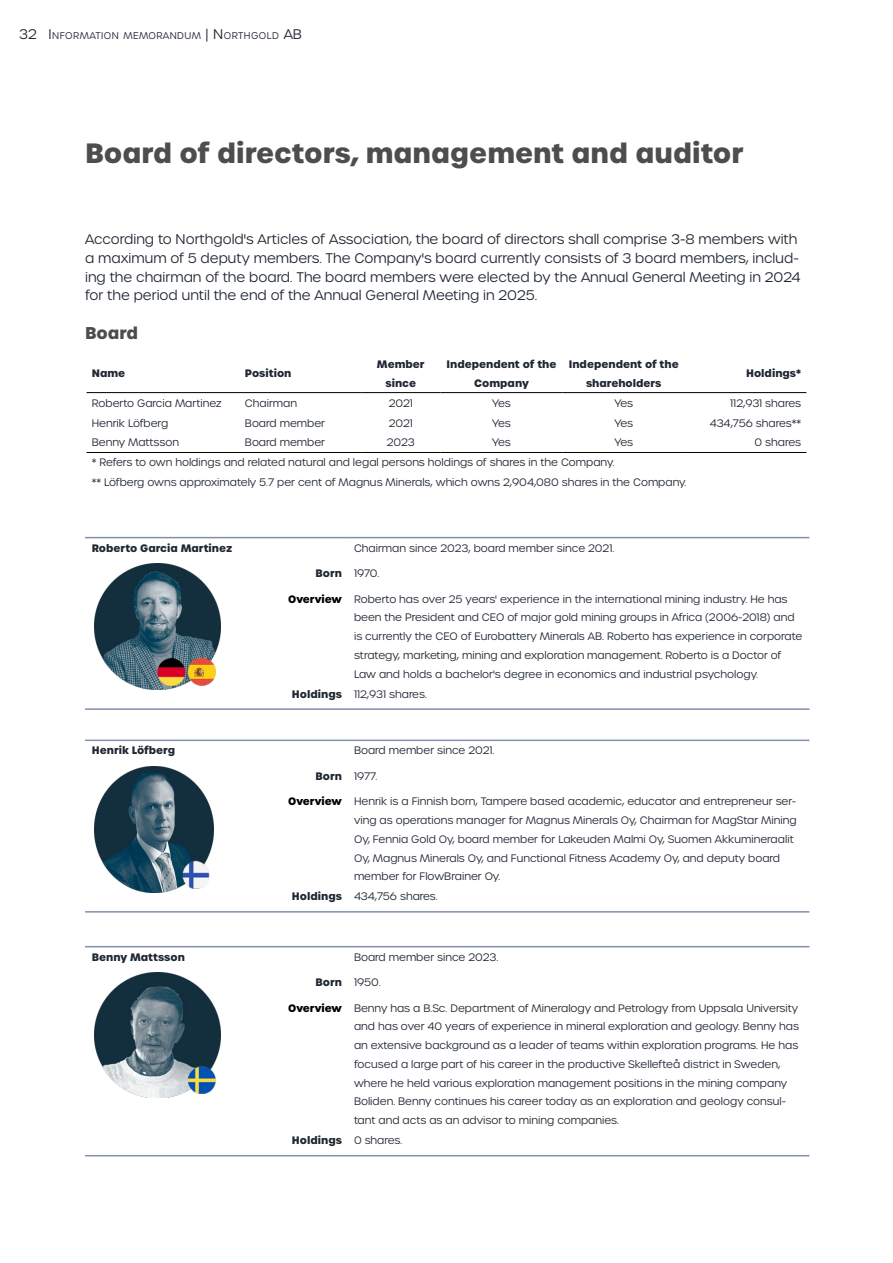
<style>
.page{position:relative;width:893px;height:1263px;background:#fff}
.page>*{position:absolute;margin:0;border:0;box-sizing:border-box;transform-origin:0 0}
.t1{font:700 27px "Urbane";color:#4d4d4c}
.t2{font:700 16.5px "Urbane";color:#4d4d4c}
.t3{font:300 13.5px/18.8px "Urbane";color:#202833}
.t4{font:300 10.5px/18.8px "Urbane";color:#202833}
.t5{font:700 10.5px/18.8px "Urbane";color:#202833;text-align:center}
.t6{font:300 9.45px "Urbane";letter-spacing:.045em;color:#202833}
.s1{font-size:13.5px}
.s2{font-weight:700}
.s3{font-weight:700;color:#000}
.s4{font-weight:300}
</style>
<div class="page">
<hr style="left:87px;top:452px;width:152px;height:1px;background:#000">
<hr style="left:239px;top:452px;width:122px;height:1px;background:#000">
<hr style="left:361px;top:452px;width:79px;height:1px;background:#000">
<hr style="left:440px;top:452px;width:123px;height:1px;background:#000">
<hr style="left:563px;top:452px;width:122px;height:1px;background:#000">
<hr style="left:685px;top:452px;width:121px;height:1px;background:#000">
<hr style="left:361px;top:392px;width:79px;height:1px;background:#000">
<hr style="left:440px;top:392px;width:123px;height:1px;background:#000">
<hr style="left:563px;top:392px;width:122px;height:1px;background:#000">
<hr style="left:685px;top:392px;width:121px;height:1px;background:#000">
<hr style="left:239px;top:392px;width:122px;height:1px;background:#000">
<hr style="left:87px;top:392px;width:152px;height:1px;background:#000">
<hr style="left:85px;top:537px;width:263px;height:1px;background:#8190ae">
<hr style="left:348px;top:537px;width:461px;height:1px;background:#8190ae">
<hr style="left:85px;top:708px;width:263px;height:2px;background:#8190ae">
<hr style="left:348px;top:708px;width:461px;height:2px;background:#8190ae">
<hr style="left:85px;top:911px;width:263px;height:1px;background:#8190ae">
<hr style="left:348px;top:911px;width:461px;height:1px;background:#8190ae">
<hr style="left:85px;top:739px;width:263px;height:2px;background:#8190ae">
<hr style="left:348px;top:739px;width:461px;height:2px;background:#8190ae">
<hr style="left:85px;top:946px;width:263px;height:1px;background:#8190ae">
<hr style="left:348px;top:946px;width:461px;height:1px;background:#8190ae">
<hr style="left:85px;top:1155px;width:263px;height:1px;background:#8190ae">
<hr style="left:348px;top:1155px;width:461px;height:1px;background:#8190ae">
<img style="left:95px;top:564px;width:125px;height:126px">
<img style="left:95px;top:766px;width:118px;height:126px">
<img style="left:95px;top:973px;width:125px;height:125px">
<p class="t6" style="left:19px;top:29px;width:284px"><span class="s1">32 I</span>NFORMATION MEMORANDUM <span class="s1">| N</span> ORTHGOLD <span class="s1">AB</span></p>
<h1 class="t1" style="left:85px;top:134px;width:660px">Board of directors, management and auditor</h1>
<p class="t3" style="left:85px;top:230px;width:717px">According to Northgold's Articles of Association, the board of directors shall comprise 3-8 members with a maximum of 5 deputy members. The Company's board currently consists of 3 board members, includ&shy;ing the chairman of the board. The board members were elected by the Annual General Meeting in 2024 for the period until the end of the Annual General Meeting in 2025.</p>
<h2 class="t2" style="left:85px;top:321px;width:55px">Board</h2>
<p class="t5" style="left:92px;top:364px;width:35px">Name</p>
<p class="t5" style="left:245px;top:364px;width:48px">Position</p>
<p class="t5" style="left:377px;top:355px;width:49px">Member since</p>
<p class="t5" style="left:446px;top:355px;width:112px">Independent of the<br>Company</p>
<p class="t5" style="left:569px;top:355px;width:112px">Independent of the shareholders</p>
<p class="t5" style="left:746px;top:364px;width:57px">Holdings*</p>
<p class="t4" style="left:92px;top:393px;width:132px">Roberto Garcia Martinez</p>
<p class="t4" style="left:245px;top:393px;width:54px">Chairman</p>
<p class="t4" style="left:389px;top:393px;width:26px">2021</p>
<p class="t4" style="left:492px;top:393px;width:20px">Yes</p>
<p class="t4" style="left:614px;top:393px;width:20px">Yes</p>
<p class="t4" style="left:730px;top:393px;width:72px">112,931 shares</p>
<p class="t4" style="left:92px;top:413px;width:78px">Henrik Löfberg</p>
<p class="t4" style="left:245px;top:413px;width:82px">Board member</p>
<p class="t4" style="left:389px;top:413px;width:26px">2021</p>
<p class="t4" style="left:492px;top:413px;width:20px">Yes</p>
<p class="t4" style="left:614px;top:413px;width:20px">Yes</p>
<p class="t4" style="left:710px;top:413px;width:93px">434,756 shares**</p>
<p class="t4" style="left:92px;top:433px;width:89px">Benny Mattsson</p>
<p class="t4" style="left:245px;top:433px;width:82px">Board member</p>
<p class="t4" style="left:387px;top:433px;width:30px">2023</p>
<p class="t4" style="left:492px;top:433px;width:20px">Yes</p>
<p class="t4" style="left:614px;top:433px;width:20px">Yes</p>
<p class="t4" style="left:755px;top:433px;width:48px">0 shares</p>
<p class="t4" style="left:92px;top:453px;width:596px;line-height:20px">* Refers to own holdings and related natural and legal persons holdings of shares in the Company.<br>** Löfberg owns approximately 5.7 per cent of Magnus Minerals, which owns 2,904,080 shares in the Company.</p>
<p class="t5" style="left:92px;top:538px;width:142px">Roberto Garcia Martinez</p>
<p class="t4" style="left:354px;top:538px;width:262px">Chairman since 2023, board member since 2021.</p>
<p class="t4" style="left:315px;top:564px;width:66px"><span class="s2">Born</span> 1970.</p>
<p class="t4" style="left:354px;top:589px;width:450px;text-indent:-66px"><span class="s3">Overview</span> Roberto has over 25 years' experience in the international mining industry. He has been the President and CEO of major gold mining groups in Africa (2006-2018) and is currently the CEO of Eurobattery Minerals AB. Roberto has experience in corporate strategy, marketing, mining and exploration management. Roberto is a Doctor of Law and holds a bachelor's degree in economics and industrial psychology.</p>
<p class="t4" style="left:292px;top:684px;width:136px"><span class="s2">Holdings</span> 112,931 shares.</p>
<p class="t5" style="left:92px;top:741px;width:85px">Henrik Löfberg</p>
<p class="t4" style="left:354px;top:741px;width:142px">Board member since 2021.</p>
<p class="t4" style="left:315px;top:767px;width:63px"><span class="s2">Born</span> 1977.</p>
<p class="t4" style="left:354px;top:792px;width:444px;text-indent:-66px"><span class="s3">Overview</span> Henrik is a Finnish born, Tampere based academic, educator and entrepreneur ser&shy;ving as operations manager for Magnus Minerals Oy, Chairman for MagStar Mining Oy, Fennia Gold Oy, board member for Lakeuden Malmi Oy, Suomen Akkumineraalit Oy, Magnus Minerals Oy, and Functional Fitness Academy Oy, and deputy board member for FlowBrainer Oy.</p>
<p class="t4" style="left:292px;top:887px;width:147px"><span class="s2">Holdings</span> 434,756 shares.</p>
<p class="t5" style="left:92px;top:947px;width:95px">Benny Mattsson</p>
<p class="t4" style="left:354px;top:947px;width:146px">Board member since 2023.</p>
<p class="t4" style="left:315px;top:973px;width:67px"><span class="s2">Born</span> 1950.</p>
<p class="t4" style="left:354px;top:998px;width:447px;text-indent:-66px"><span class="s3">Overview</span> Benny has a B.Sc. Department of Mineralogy and Petrology from Uppsala University and has over 40 years of experience in mineral exploration and geology. Benny has an extensive background as a leader of teams within exploration programs. He has focused a large part of his career in the productive Skellefteå district in Sweden, where he held various exploration management positions in the mining company Boliden. Benny continues his career today as an exploration and geology consul&shy;tant and acts as an advisor to mining companies.</p>
<p class="t5" style="left:292px;top:1131px;width:112px">Holdings <span class="s4">0 shares.</span></p>
</div>
